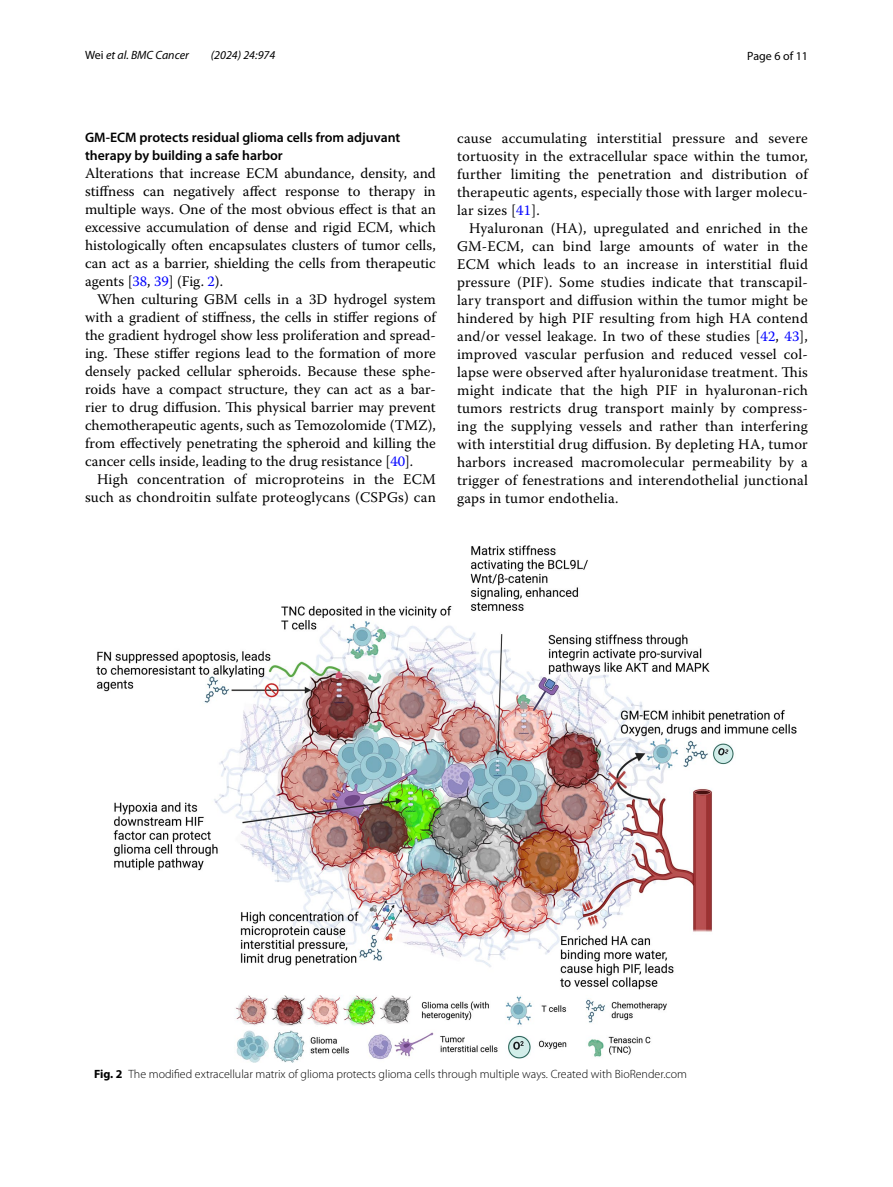
<style>
.page{position:relative;width:893px;height:1187px;background:#fff}
.page>*{position:absolute;margin:0;border:0;box-sizing:border-box;transform-origin:0 0}
.t1{font:14.7px/18px "Warnock Pro";letter-spacing:.015em;color:#000;text-align:justify}
.t2{font:600 13.8px/18px "Myriad Pro";color:#000}
.t3{font:300 12px "Myriad Pro";color:#000}
.t4{font:italic 12px "Myriad Pro";color:#000}
.t5{font:12px "Myriad Pro";color:#000}
.s1{font-style:normal}
.s2{color:#00f}
.s3{font-weight:700}
</style>
<div class="page">
<img style="left:96px;top:545px;width:701px;height:517px">
<p class="t4" style="left:85px;top:48px;width:105px"><span class="s1">Wei</span> et al. BMC Cancer</p>
<p class="t4" style="left:211px;top:48px;width:66px">(2024) 24:974</p>
<p class="t5" style="left:747px;top:48px;width:62px">Page 6 of 11</p>
<p class="t2" style="left:85px;top:128px;width:317px">GM‑ECM protects residual glioma cells from adjuvant therapy by building a safe harbor</p>
<p class="t1" style="left:85px;top:164px;width:352px">Alterations that increase ECM abundance, density, and stiffness can negatively affect response to therapy in multiple ways. One of the most obvious effect is that an excessive accumulation of dense and rigid ECM, which histologically often encapsulates clusters of tumor cells, can act as a barrier, shielding the cells from therapeutic agents [<span class="s2">38</span>, <span class="s2">39</span>] (Fig. <span class="s2">2</span>).</p>
<p class="t1" style="left:85px;top:290px;width:352px;text-indent:12px">When culturing GBM cells in a 3D hydrogel system with a gradient of stiffness, the cells in stiffer regions of the gradient hydrogel show less proliferation and spread&shy;ing. These stiffer regions lead to the formation of more densely packed cellular spheroids. Because these sphe&shy;roids have a compact structure, they can act as a bar&shy;rier to drug diffusion. This physical barrier may prevent chemotherapeutic agents, such as Temozolomide (TMZ), from effectively penetrating the spheroid and killing the cancer cells inside, leading to the drug resistance [<span class="s2">40</span>].</p>
<p class="t1" style="left:85px;top:470px;width:352px;text-align:right">High concentration of microproteins in the ECM such as chondroitin sulfate proteoglycans (CSPGs) can</p>
<p class="t1" style="left:457px;top:128px;width:352px">cause accumulating interstitial pressure and severe tortuosity in the extracellular space within the tumor, further limiting the penetration and distribution of therapeutic agents, especially those with larger molecu&shy;lar sizes [<span class="s2">41</span>].</p>
<p class="t1" style="left:457px;top:218px;width:352px;text-indent:12px">Hyaluronan (HA), upregulated and enriched in the GM-ECM, can bind large amounts of water in the ECM which leads to an increase in interstitial fluid pressure (PIF). Some studies indicate that transcapil&shy;lary transport and diffusion within the tumor might be hindered by high PIF resulting from high HA contend and/or vessel leakage. In two of these studies [<span class="s2">42</span>, <span class="s2">43</span>], improved vascular perfusion and reduced vessel col&shy;lapse were observed after hyaluronidase treatment. This might indicate that the high PIF in hyaluronan-rich tumors restricts drug transport mainly by compress&shy;ing the supplying vessels and rather than interfering with interstitial drug diffusion. By depleting HA, tumor harbors increased macromolecular permeability by a trigger of fenestrations and interendothelial junctional gaps in tumor endothelia.</p>
<p class="t3" style="left:94px;top:1066px;width:594px"><span class="s3">Fig. 2</span> The modified extracellular matrix of glioma protects glioma cells through multiple ways. Created with BioRender.com</p>
</div>
